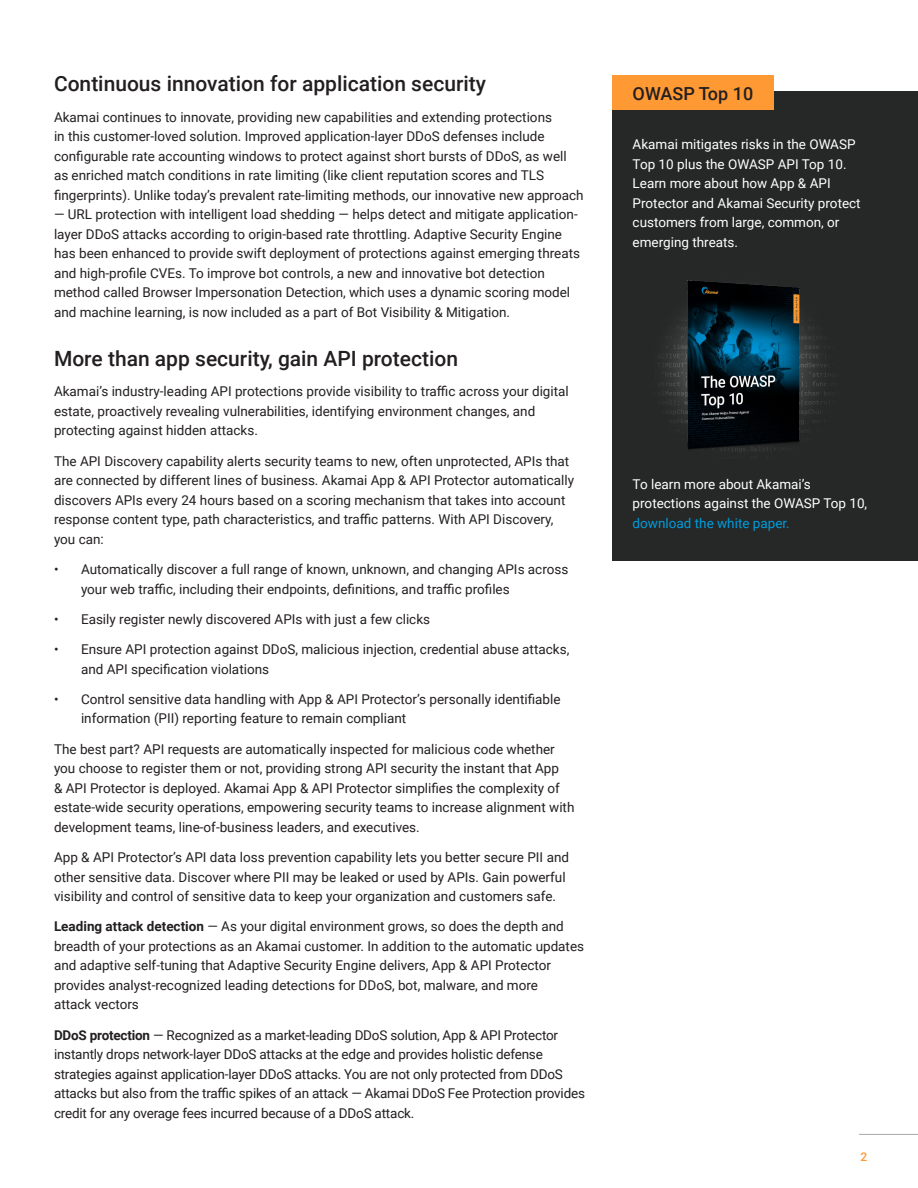
<style>
.page{position:relative;width:918px;height:1188px;background:#fff}
.page>*{position:absolute;margin:0;border:0;box-sizing:border-box;transform-origin:0 0}
.t1{font:500 21px "Roboto";color:#231f20}
.t2{font:500 18px "Roboto";color:#231f20}
.t3{font:13.5px/19.5px "Roboto";color:#231f20}
.t4{font:13.5px/19.5px "Roboto";color:#fff}
.t5{font:13.5px "Roboto";color:#009cde}
.t6{font:500 12px "Roboto";color:#f93}
.s1{font-weight:700}
</style>
<div class="page">
<hr style="left:859px;top:1134px;width:59px;height:1px;background:#a8a8aa">
<div style="left:612px;top:91px;width:306px;height:470px;background:#252826"></div>
<div style="left:612px;top:76px;width:162px;height:34px;background:#f93"></div>
<img style="left:658px;top:280px;width:173px;height:172px">
<h1 class="t1" style="left:54px;top:75px;width:434px">Continuous innovation for application security</h1>
<p class="t3" style="left:54px;top:108px;width:531px">Akamai continues to innovate, providing new capabilities and extending protections<br>in this customer-loved solution. Improved application-layer DDoS defenses include configurable rate accounting windows to protect against short bursts of DDoS, as well as enriched match conditions in rate limiting (like client reputation scores and TLS fingerprints). Unlike today’s prevalent rate-limiting methods, our innovative new approach</p>
<p class="t3" style="left:54px;top:206px;width:528px">— URL protection with intelligent load shedding — helps detect and mitigate application&shy;layer DDoS attacks according to origin-based rate throttling. Adaptive Security Engine has been enhanced to provide swift deployment of protections against emerging threats and high-profile CVEs. To improve bot controls, a new and innovative bot detection method called Browser Impersonation Detection, which uses a dynamic scoring model and machine learning, is now included as a part of Bot Visibility &amp; Mitigation.</p>
<h1 class="t1" style="left:54px;top:350px;width:406px">More than app security, gain API protection</h1>
<p class="t3" style="left:54px;top:381px;width:516px">Akamai’s industry-leading API protections provide visibility to traffic across your digital estate, proactively revealing vulnerabilities, identifying environment changes, and protecting against hidden attacks.</p>
<p class="t3" style="left:54px;top:451px;width:522px">The API Discovery capability alerts security teams to new, often unprotected, APIs that are connected by different lines of business. Akamai App &amp; API Protector automatically discovers APIs every 24 hours based on a scoring mechanism that takes into account response content type, path characteristics, and traffic patterns. With API Discovery, you can:</p>
<p class="t3" style="left:81px;top:560px;width:489px;text-indent:-27px">• Automatically discover a full range of known, unknown, and changing APIs across your web traffic, including their endpoints, definitions, and traffic profiles</p>
<p class="t3" style="left:54px;top:610px;width:378px">• Easily register newly discovered APIs with just a few clicks</p>
<p class="t3" style="left:81px;top:641px;width:490px;text-indent:-27px">• Ensure API protection against DDoS, malicious injection, credential abuse attacks, and API specification violations</p>
<p class="t3" style="left:81px;top:690px;width:481px;text-indent:-27px">• Control sensitive data handling with App &amp; API Protector’s personally identifiable information (PII) reporting feature to remain compliant</p>
<p class="t3" style="left:54px;top:739px;width:522px">The best part? API requests are automatically inspected for malicious code whether you choose to register them or not, providing strong API security the instant that App<br>&amp; API Protector is deployed. Akamai App &amp; API Protector simplifies the complexity of estate-wide security operations, empowering security teams to increase alignment with development teams, line-of-business leaders, and executives.</p>
<p class="t3" style="left:54px;top:848px;width:517px">App &amp; API Protector’s API data loss prevention capability lets you better secure PII and other sensitive data. Discover where PII may be leaked or used by APIs. Gain powerful visibility and control of sensitive data to keep your organization and customers safe.</p>
<p class="t3" style="left:54px;top:918px;width:532px"><span class="s1">Leading attack detection</span> — As your digital environment grows, so does the depth and breadth of your protections as an Akamai customer. In addition to the automatic updates and adaptive self-tuning that Adaptive Security Engine delivers, App &amp; API Protector provides analyst-recognized leading detections for DDoS, bot, malware, and more<br>attack vectors</p>
<p class="t3" style="left:54px;top:1026px;width:533px"><span class="s1">DDoS protection</span> — Recognized as a market-leading DDoS solution, App &amp; API Protector instantly drops network-layer DDoS attacks at the edge and provides holistic defense strategies against application-layer DDoS attacks. You are not only protected from DDoS attacks but also from the traffic spikes of an attack — Akamai DDoS Fee Protection provides credit for any overage fees incurred because of a DDoS attack.</p>
<h2 class="t2" style="left:633px;top:86px;width:122px">OWASP Top 10</h2>
<p class="t4" style="left:633px;top:136px;width:230px">Akamai mitigates risks in the OWASP<br>Top 10 plus the OWASP API Top 10.<br>Learn more about how App &amp; API<br>Protector and Akamai Security protect customers from large, common, or emerging threats.</p>
<p class="t4" style="left:633px;top:474px;width:236px">To learn more about Akamai’s protections against the OWASP Top 10,</p>
<p class="t5" style="left:633px;top:517px;width:159px">download the white paper.</p>
<p class="t6" style="left:860px;top:1152px;width:8px">2</p>
</div>
